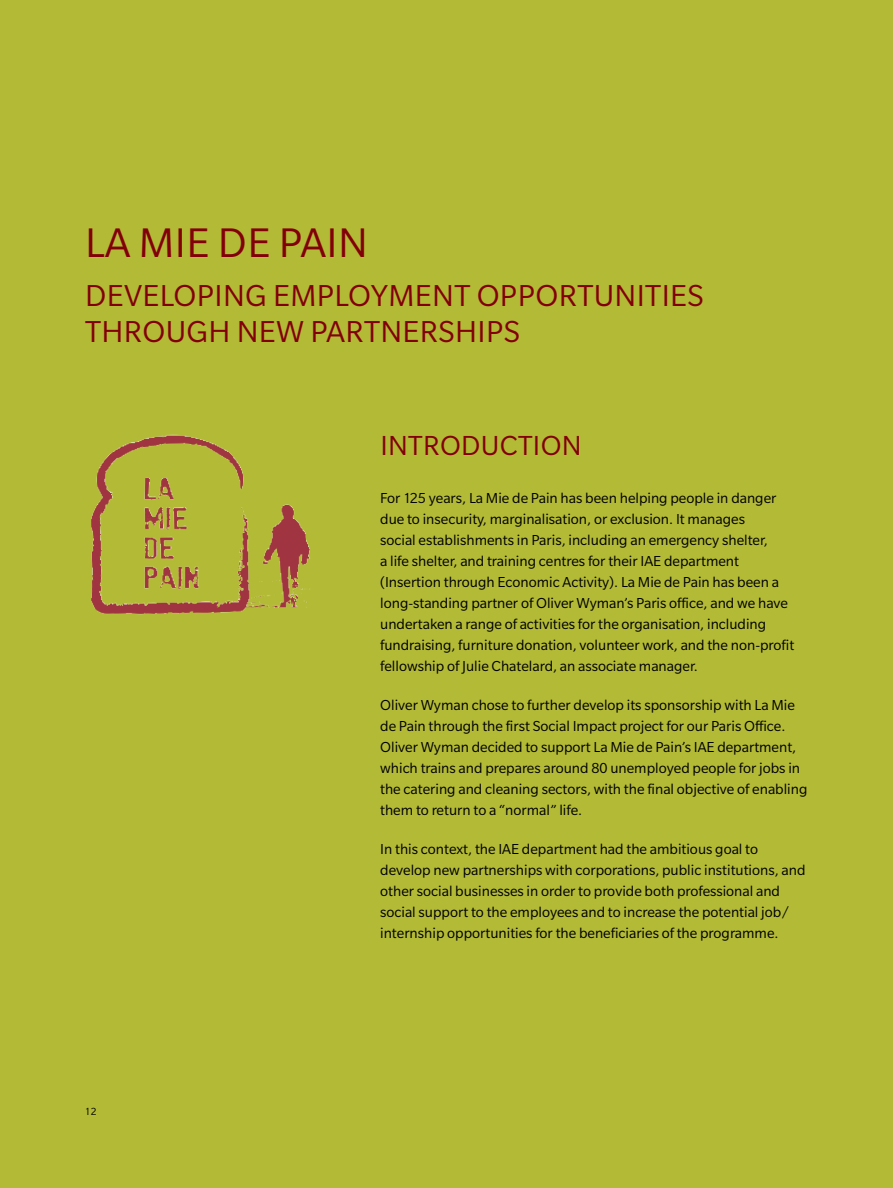
<style>
.page{position:relative;width:893px;height:1188px;background:#b3ba36}
.page>*{position:absolute;margin:0;border:0;box-sizing:border-box;transform-origin:0 0}
.t1{font:45px "Slate Pro";letter-spacing:.01em;color:#820009}
.t2{font:33px/36px "Slate Pro";letter-spacing:.01em;color:#820009}
.t3{font:30px "Slate Pro";letter-spacing:.01em;color:#820009}
.t4{font:15.75px/21px "Slate Pro";color:#000}
.t5{font:11.25px "Slate Pro";color:#000}
</style>
<div class="page">
<img style="left:91px;top:434px;width:219px;height:181px">
<h1 class="t1" style="left:85px;top:219px;width:284px">LA MIE DE PAIN</h1>
<h2 class="t2" style="left:85px;top:278px;width:620px">DEVELOPING EMPLOYMENT OPPORTUNITIES<br>THROUGH NEW PARTNERSHIPS</h2>
<p class="t5" style="left:85px;top:1105px;width:13px">12</p>
<h3 class="t3" style="left:380px;top:430px;width:203px">INTRODUCTION</h3>
<p class="t4" style="left:380px;top:488px;width:416px">For 125 years, La Mie de Pain has been helping people in danger due to insecurity, marginalisation, or exclusion. It manages<br>social establishments in Paris, including an emergency shelter,<br>a life shelter, and training centres for their IAE department (Insertion through Economic Activity). La Mie de Pain has been a long-standing partner of Oliver Wyman’s Paris office, and we have undertaken a range of activities for the organisation, including fundraising, furniture donation, volunteer work, and the non-profit fellowship of Julie Chatelard, an associate manager.</p>
<p class="t4" style="left:380px;top:695px;width:429px">Oliver Wyman chose to further develop its sponsorship with La Mie de Pain through the first Social Impact project for our Paris Office.<br>Oliver Wyman decided to support La Mie de Pain’s IAE department, which trains and prepares around 80 unemployed people for jobs in the catering and cleaning sectors, with the final objective of enabling them to return to a “normal” life.</p>
<p class="t4" style="left:380px;top:839px;width:427px">In this context, the IAE department had the ambitious goal to develop new partnerships with corporations, public institutions, and other social businesses in order to provide both professional and social support to the employees and to increase the potential job/ internship opportunities for the beneficiaries of the programme.</p>
</div>
